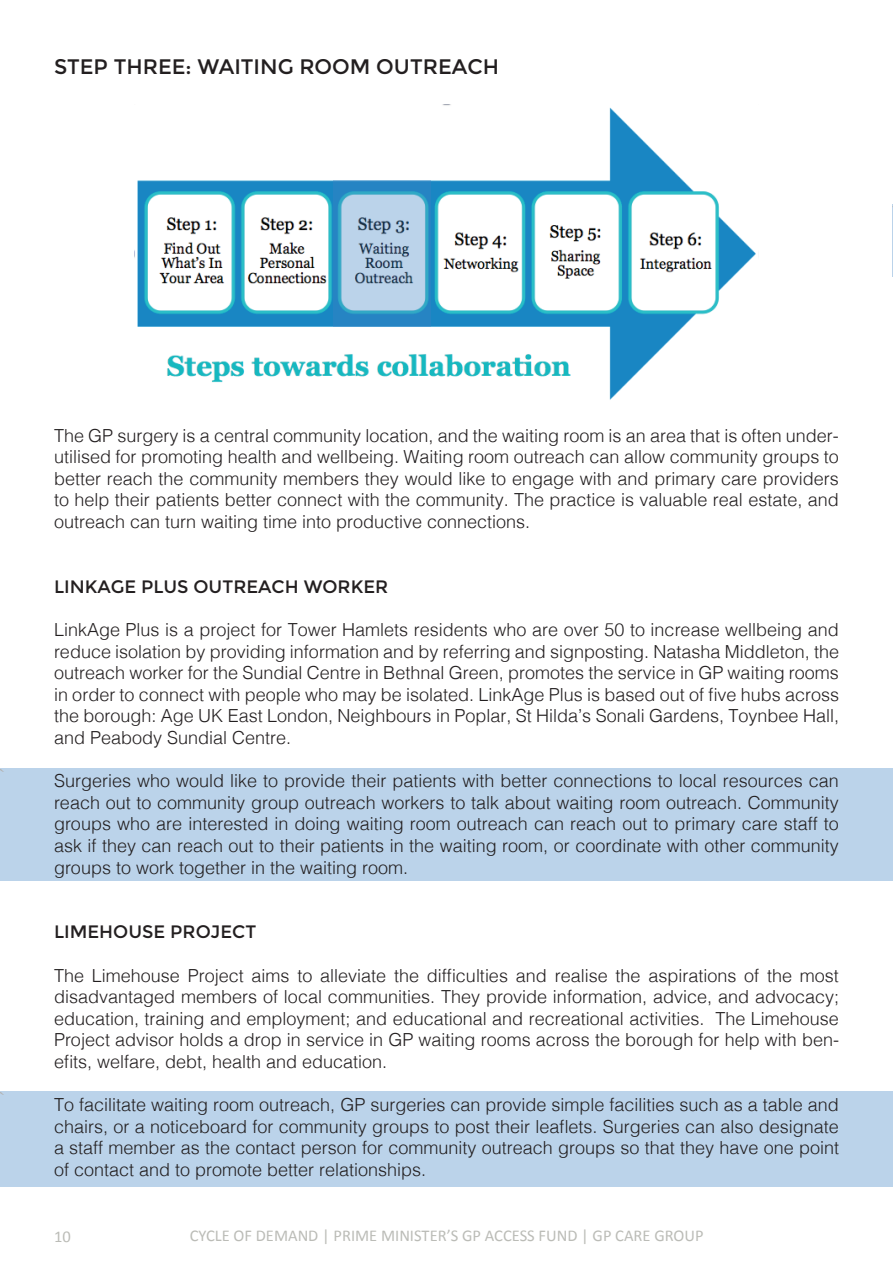
<style>
.page{position:relative;width:893px;height:1263px;background:#fff}
.page>*{position:absolute;margin:0;border:0;box-sizing:border-box;transform-origin:0 0}
.t1{font:21px "Montserrat";color:#231f20}
.t2{font:300 18px/21.6px "Helvetica";color:#231f20;text-align:justify}
.t3{font:18px "Montserrat";color:#231f20}
.t4{font:18px "Times";color:#231f20}
.t5{font:16.5px "Calibri";color:#bbbcb7}
</style>
<div class="page">
<hr style="left:892px;top:204px;width:1px;height:73px;background:#3f82c4">
<div style="left:0;top:1091px;width:893px;height:95px;background:#bbd3ea"></div>
<div style="left:0;top:768px;width:893px;height:112px;background:#bbd3ea"></div>
<img style="left:137px;top:104px;width:619px;height:296px">
<svg style="left:334px;top:181px;width:97px;height:146px;background:#83b4d4"></svg>
<p class="t1" style="left:54px;top:55px;width:76px">STEP THR</p>
<p class="t1" style="left:158px;top:55px;width:325px">EE: WAITI NG ROOM OUTREACH</p>
<p class="t4" style="left:0;top:758px;width:7px">`</p>
<p class="t4" style="left:0;top:1081px;width:7px">`</p>
<p class="t2" style="left:54px;top:423px;width:786px">The GP surgery is a central community location, and the waiting room is an area that is often under&shy;utilised for promoting health and wellbeing. Waiting room outreach can allow community groups to better reach the community members they would like to engage with and primary care providers to help their patients better connect with the community. The practice is valuable real estate, and outreach can turn waiting time into productive connections.</p>
<p class="t3" style="left:54px;top:576px;width:330px">LI NKAGE PLUS OUTREACH WORKER</p>
<p class="t2" style="left:54px;top:617px;width:786px">LinkAge Plus is a project for Tower Hamlets residents who are over 50 to increase wellbeing and reduce isolation by providing information and by referring and signposting. Natasha Middleton, the outreach worker for the Sundial Centre in Bethnal Green, promotes the service in GP waiting rooms in order to connect with people who may be isolated. LinkAge Plus is based out of five hubs across the borough: Age UK East London, Neighbours in Poplar, St Hilda’s Sonali Gardens, Toynbee Hall, and Peabody Sundial Centre.</p>
<p class="t2" style="left:54px;top:769px;width:786px">Surgeries who would like to provide their patients with better connections to local resources can reach out to community group outreach workers to talk about waiting room outreach. Community groups who are interested in doing waiting room outreach can reach out to primary care staff to ask if they can reach out to their patients in the waiting room, or coordinate with other community groups to work together in the waiting room.</p>
<p class="t3" style="left:54px;top:922px;width:204px">LI MEHOUSE PROJECT</p>
<p class="t2" style="left:54px;top:963px;width:786px">The Limehouse Project aims to alleviate the difficulties and realise the aspirations of the most disadvantaged members of local communities. They provide information, advice, and advocacy; education, training and employment; and educational and recreational activities. The Limehouse Project advisor holds a drop in service in GP waiting rooms across the borough for help with ben&shy;efits, welfare, debt, health and education.</p>
<p class="t2" style="left:54px;top:1093px;width:786px">To facilitate waiting room outreach, GP surgeries can provide simple facilities such as a table and chairs, or a noticeboard for community groups to post their leaflets. Surgeries can also designate a staff member as the contact person for community outreach groups so that they have one point of contact and to promote better relationships.</p>
<p class="t5" style="left:54px;top:1226px;width:18px">10</p>
<p class="t5" style="left:190px;top:1225px;width:515px">CYCLE OF DEMAND | PRIME MINISTER’S GP ACCESS FUND | GP CARE GROUP</p>
</div>
